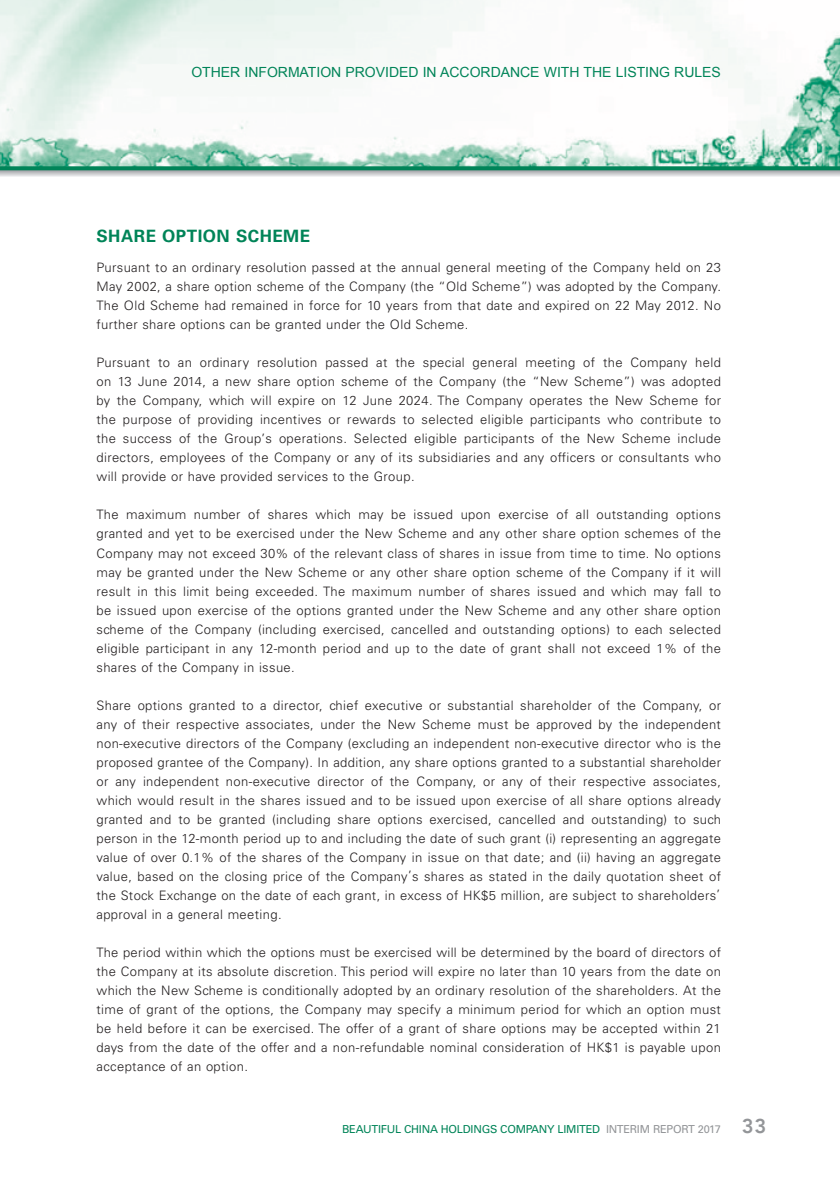
<style>
.page{position:relative;width:840px;height:1191px;background:#fff}
.page>*{position:absolute;margin:0;border:0;box-sizing:border-box;transform-origin:0 0}
.t1{font:800 20px "Avenir";color:#939598}
.Heading_1{font:700 17px "Univers LT Std";letter-spacing:.03em;color:#008458}
.t2{font:14px "Arial";color:#008458}
.Body_Text{font:300 13px/19px "Univers LT Std";letter-spacing:.03em;color:#231f20;text-align:justify}
.Body_Text-2{font:11px "Univers LT Std";letter-spacing:-.02em;color:#008458}
.s1{color:#939598}
</style>
<div class="page">
<svg style="left:0;top:170px;width:839px;height:7px;background:#c0c7c7"></svg>
<img style="left:0;top:0;width:839px;height:166px">
<svg style="left:0;top:166px;width:839px;height:4px;background:#0b895f"></svg>
<p class="t2" style="left:191px;top:63px;width:530px">OTHER INFORMATION PROVIDED IN ACCORDANCE WITH THE LISTING RULES</p>
<p class="Heading_1" style="left:96px;top:226px;width:215px">SHARE OPTION SCHEME</p>
<p class="Body_Text" style="left:96px;top:258px;width:625px">Pursuant to an ordinary resolution passed at the annual general meeting of the Company held on 23<br>May 2002, a share option scheme of the Company (the “Old Scheme”) was adopted by the Company.<br>The Old Scheme had remained in force for 10 years from that date and expired on 22 May 2012. No further share options can be granted under the Old Scheme.</p>
<p class="Body_Text" style="left:96px;top:353px;width:625px">Pursuant to an ordinary resolution passed at the special general meeting of the Company held on 13 June 2014, a new share option scheme of the Company (the “New Scheme”) was adopted by the Company, which will expire on 12 June 2024. The Company operates the New Scheme for the purpose of providing incentives or rewards to selected eligible participants who contribute to the success of the Group’s operations. Selected eligible participants of the New Scheme include directors, employees of the Company or any of its subsidiaries and any officers or consultants who will provide or have provided services to the Group.</p>
<p class="Body_Text" style="left:96px;top:505px;width:625px">The maximum number of shares which may be issued upon exercise of all outstanding options granted and yet to be exercised under the New Scheme and any other share option schemes of the Company may not exceed 30% of the relevant class of shares in issue from time to time. No options may be granted under the New Scheme or any other share option scheme of the Company if it will result in this limit being exceeded. The maximum number of shares issued and which may fall to be issued upon exercise of the options granted under the New Scheme and any other share option scheme of the Company (including exercised, cancelled and outstanding options) to each selected eligible participant in any 12-month period and up to the date of grant shall not exceed 1% of the shares of the Company in issue.</p>
<p class="Body_Text" style="left:96px;top:695px;width:625px">Share options granted to a director, chief executive or substantial shareholder of the Company, or any of their respective associates, under the New Scheme must be approved by the independent non-executive directors of the Company (excluding an independent non-executive director who is the proposed grantee of the Company). In addition, any share options granted to a substantial shareholder or any independent non-executive director of the Company, or any of their respective associates, which would result in the shares issued and to be issued upon exercise of all share options already granted and to be granted (including share options exercised, cancelled and outstanding) to such person in the 12-month period up to and including the date of such grant (i) representing an aggregate value of over 0.1% of the shares of the Company in issue on that date; and (ii) having an aggregate value, based on the closing price of the Company’s shares as stated in the daily quotation sheet of the Stock Exchange on the date of each grant, in excess of HK$5 million, are subject to shareholders’ approval in a general meeting.</p>
<p class="Body_Text" style="left:96px;top:942px;width:625px">The period within which the options must be exercised will be determined by the board of directors of the Company at its absolute discretion. This period will expire no later than 10 years from the date on which the New Scheme is conditionally adopted by an ordinary resolution of the shareholders. At the time of grant of the options, the Company may specify a minimum period for which an option must be held before it can be exercised. The offer of a grant of share options may be accepted within 21 days from the date of the offer and a non-refundable nominal consideration of HK$1 is payable upon acceptance of an option.</p>
<p class="Body_Text-2" style="left:342px;top:1122px;width:380px">BEAUTIFUL CHINA HOLDINGS COMPANY LIMITED <span class="s1">INTERIM REPORT 2017</span></p>
<p class="t1" style="left:741px;top:1110px;width:26px">33</p>
</div>
